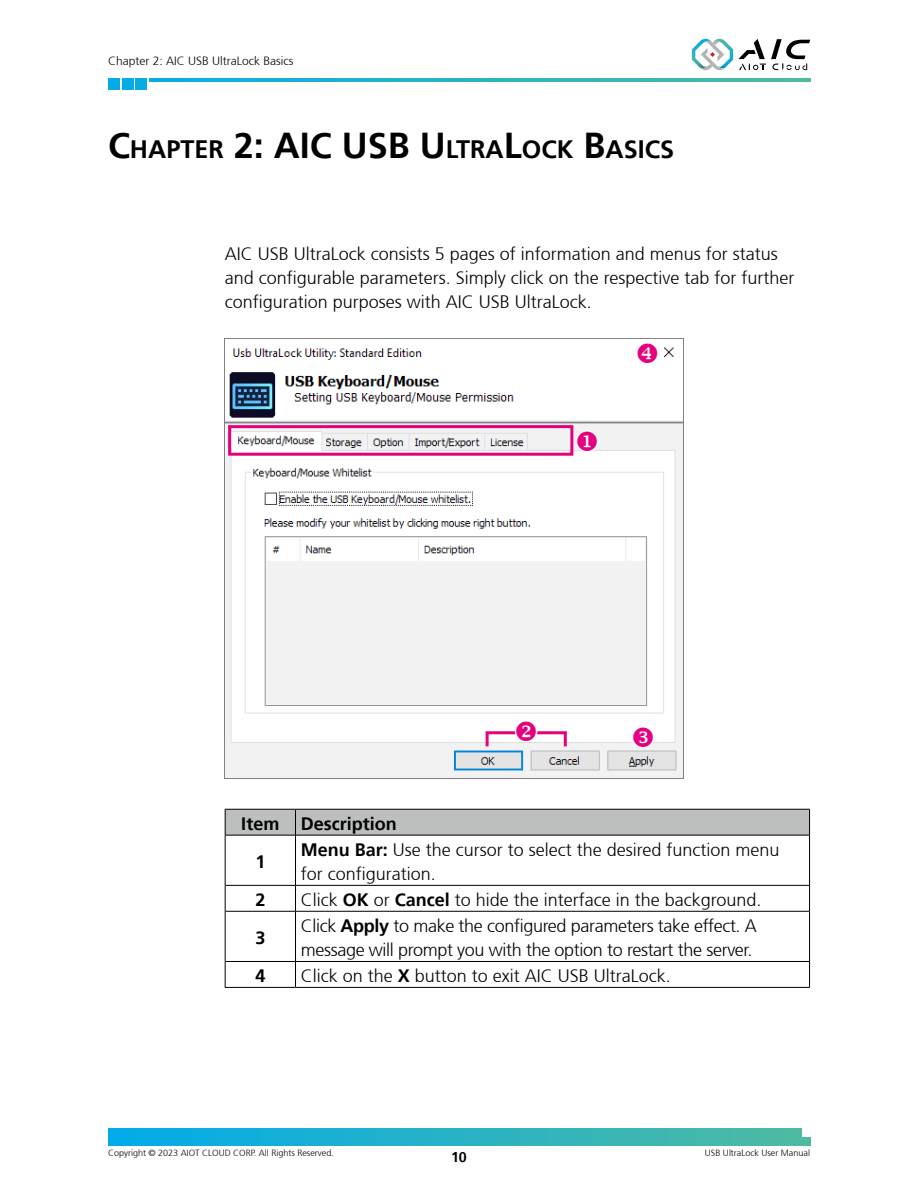
<style>
.page{position:relative;width:918px;height:1188px;background:#fff}
.page>*{position:absolute;margin:0;border:0;box-sizing:border-box;transform-origin:0 0}
.t1{font:700 25.2px "Frutiger 65";color:#000}
.t2{font:300 18px/24.3px "Frutiger 45";color:#000}
.t3{font:300 18px/24.3px "Frutiger 45";letter-spacing:-.02em;color:#000}
.t4{font:700 18px/38.1px "Frutiger 65";color:#000}
.t5{font:700 14.25px "Frutiger 65";color:#000}
.t6{font:300 12px "Frutiger 45";color:#000}
.t7{font:300 9px "Frutiger 45";color:#000}
.s1{font-size:36px}
.s2{font-family:"Frutiger 65";font-weight:700}
</style>
<div class="page">
<svg style="left:149px;top:78px;width:661px;height:4px;background:#2ab3c2"></svg>
<svg style="left:108px;top:78px;width:39px;height:11px"></svg>
<svg style="left:692px;top:38px;width:118px;height:33px"></svg>
<svg style="left:794px;top:1128px;width:16px;height:17px"></svg>
<div style="left:108px;top:1128px;width:685px;height:17px;background:linear-gradient(to right,#02abea,#4dbaa3)"></div>
<img style="left:225px;top:339px;width:459px;height:439px">
<div style="left:486px;top:731px;width:81px;height:17px;border:3px solid #e4007f"></div>
<div style="left:228px;top:425px;width:345px;height:31px;border:3px solid #e4007f"></div>
<hr style="left:225px;top:835px;width:1px;height:50px;background:#000">
<svg style="left:225px;top:885px;width:1px;height:26px"></svg>
<hr style="left:225px;top:911px;width:1px;height:50px;background:#000">
<svg style="left:225px;top:961px;width:1px;height:26px"></svg>
<hr style="left:225px;top:987px;width:71px;height:1px;background:#000">
<hr style="left:296px;top:987px;width:514px;height:1px;background:#000">
<svg style="left:225px;top:809px;width:585px;height:26px;background:#b4b5b5"></svg>
<hr style="left:226px;top:835px;width:70px;height:1px;background:#000">
<hr style="left:296px;top:835px;width:514px;height:1px;background:#000">
<hr style="left:295px;top:835px;width:1px;height:50px;background:#000">
<hr style="left:809px;top:835px;width:1px;height:50px;background:#000">
<hr style="left:226px;top:885px;width:70px;height:1px;background:#000">
<hr style="left:296px;top:885px;width:514px;height:1px;background:#000">
<svg style="left:295px;top:886px;width:1px;height:25px"></svg>
<svg style="left:809px;top:886px;width:1px;height:25px"></svg>
<hr style="left:226px;top:911px;width:70px;height:1px;background:#000">
<hr style="left:296px;top:911px;width:514px;height:1px;background:#000">
<hr style="left:295px;top:912px;width:1px;height:49px;background:#000">
<hr style="left:809px;top:912px;width:1px;height:49px;background:#000">
<hr style="left:226px;top:961px;width:70px;height:1px;background:#000">
<hr style="left:296px;top:961px;width:514px;height:1px;background:#000">
<svg style="left:295px;top:962px;width:1px;height:25px"></svg>
<svg style="left:809px;top:962px;width:1px;height:25px"></svg>
<svg style="left:634px;top:340px;width:27px;height:26px"></svg>
<svg style="left:630px;top:724px;width:26px;height:26px"></svg>
<svg style="left:574px;top:428px;width:26px;height:26px"></svg>
<svg style="left:513px;top:718px;width:26px;height:26px"></svg>
<p class="t6" style="left:108px;top:54px;width:187px">Chapter 2: AIC USB UltraLock Basics</p>
<h1 class="t1" style="left:108px;top:135px;width:568px"><span class="s1">C</span>HAPTER <span class="s1">2: AIC USB U</span>LTRA<span class="s1">L</span>OCK <span class="s1">B</span>ASICS</h1>
<p class="t2" style="left:225px;top:242px;width:571px">AIC USB UltraLock consists 5 pages of information and menus for status and configurable parameters. Simply click on the respective tab for further configuration purposes with AIC USB UltraLock.</p>
<p class="t4" style="left:255px;top:805px;width:143px;text-indent:-14px">Item Description<br>1</p>
<p class="t2" style="left:301px;top:838px;width:480px"><span class="s2">Menu Bar:</span> Use the cursor to select the desired function menu for configuration.</p>
<p class="t4" style="left:255px;top:881px;width:12px">2</p>
<p class="t2" style="left:301px;top:888px;width:462px">Click <span class="s2">OK</span> or <span class="s2">Cancel</span> to hide the interface in the background.</p>
<p class="t4" style="left:255px;top:919px;width:12px">3</p>
<p class="t3" style="left:301px;top:914px;width:458px">Click <span class="s2">Apply</span> to make the configured parameters take effect. A message will prompt you with the option to restart the server.</p>
<p class="t4" style="left:255px;top:957px;width:12px">4</p>
<p class="t2" style="left:301px;top:964px;width:372px">Click on the <span class="s2">X</span> button to exit AIC USB UltraLock.</p>
<p class="t7" style="left:108px;top:1148px;width:227px">Copyright © 2023 AIOT CLOUD CORP. All Rights Reserved.</p>
<p class="t7" style="left:705px;top:1148px;width:107px">USB UltraLock User Manual</p>
<p class="t5" style="left:451px;top:1148px;width:17px">10</p>
</div>
